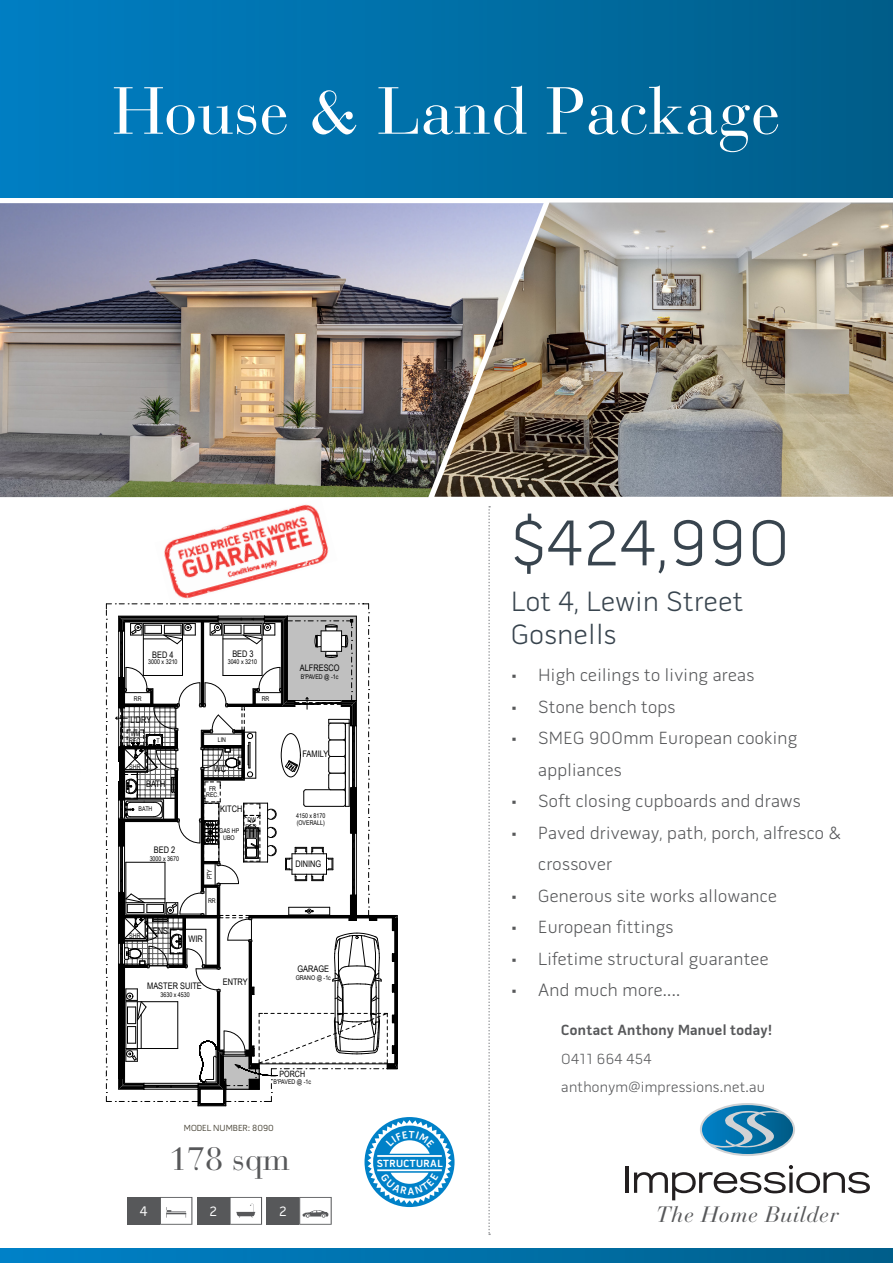
<style>
.page{position:relative;width:893px;height:1263px;background:#fff}
.page>*{position:absolute;margin:0;border:0;box-sizing:border-box;transform-origin:0 0}
.t1{font:66px "Bauer Bodoni";color:#fff}
.t2{font:300 66px "Pill Gothic 600 mg";letter-spacing:.02em;color:#38444e}
.t3{font:32.55px "Bauer Bodoni";color:#57585a}
.t4{font:300 28.5px "Pill Gothic 600 mg";letter-spacing:.02em;color:#38444e}
.t5{font:italic 22.05px "Bauer Bodoni";letter-spacing:.025em;color:#57585a}
.t6{font:300 18px/31.5px "Pill Gothic 600 mg";letter-spacing:.02em;color:#57585a}
.t7{font:18px "Arial Narrow";color:#000}
.t8{font:300 15px "Pill Gothic 600 mg";letter-spacing:.02em;color:#57585a}
.t9{font:700 15px "Pill Gothic 600 mg";letter-spacing:.02em;color:#57585a}
.t10{font:14.1px "Pill Gothic 600 mg";color:#fff}
.t11{font:700 10.65px "Pill Gothic 600 mg";letter-spacing:.04em;color:#fff}
.t12{font:9px "Arial Narrow";color:#000}
.t13{font:9px "Pill Gothic 600 mg";color:#4b473a}
.t14{font:8.7px "Arial Narrow";color:#000}
.t15{font:6.45px/6.6px "Arial Narrow";color:#000}
</style>
<div class="page">
<div style="left:0;top:1px;width:893px;height:197px;background:linear-gradient(to right,#007fc3,#005e8a)"></div>
<img style="left:154px;top:504px;width:184px;height:100px">
<div style="left:700px;top:1103px;width:95px;height:53px;background:#d1d2d4;border-radius:50%"></div>
<svg style="left:702px;top:1105px;width:91px;height:49px"></svg>
<hr style="left:625px;top:1166px;width:3px;height:27px;background:#231f20">
<svg style="left:634px;top:1165px;width:236px;height:35px"></svg>
<svg style="left:0;top:1248px;width:893px;height:15px;background:#0070aa"></svg>
<div style="left:127px;top:1197px;width:33px;height:28px;background:#57585a"></div>
<div style="left:197px;top:1197px;width:33px;height:28px;background:#57585a"></div>
<div style="left:267px;top:1197px;width:32px;height:28px;background:#57585a"></div>
<svg style="left:230px;top:1197px;width:32px;height:28px"></svg>
<svg style="left:160px;top:1197px;width:32px;height:28px"></svg>
<svg style="left:299px;top:1197px;width:33px;height:28px"></svg>
<svg style="left:488px;top:506px;width:2px;height:729px"></svg>
<svg style="left:364px;top:1117px;width:90px;height:90px"></svg>
<img style="left:0;top:203px;width:434px;height:294px">
<img style="left:434px;top:202px;width:459px;height:295px">
<svg style="left:105px;top:604px;width:293px;height:502px"></svg>
<svg style="left:368px;top:1120px;width:83px;height:84px"></svg>
<p class="t1" style="left:113px;top:72px;width:669px">House &amp; Land Package</p>
<p class="t12" style="left:232px;top:649px;width:23px">BED 3</p>
<p class="t12" style="left:152px;top:649px;width:23px">BED 4</p>
<p class="t15" style="left:148px;top:658px;width:31px">3000 x 3210</p>
<p class="t15" style="left:228px;top:659px;width:31px">3040 x 3210</p>
<p class="t15" style="left:134px;top:695px;width:9px">RR</p>
<p class="t15" style="left:262px;top:695px;width:9px">RR</p>
<p class="t12" style="left:130px;top:714px;width:23px">L'DRY</p>
<p class="t15" style="left:129px;top:730px;width:14px">WM<br>REC.</p>
<p class="t15" style="left:129px;top:764px;width:13px">SHR</p>
<p class="t15" style="left:157px;top:737px;width:5px">T</p>
<p class="t12" style="left:146px;top:779px;width:21px">BATH</p>
<p class="t15" style="left:139px;top:805px;width:15px">BATH</p>
<p class="t12" style="left:154px;top:845px;width:23px">BED 2</p>
<p class="t15" style="left:150px;top:855px;width:31px">3000 x 3670</p>
<p class="t15" style="left:129px;top:932px;width:13px">SHR</p>
<p class="t12" style="left:153px;top:925px;width:17px">ENS</p>
<p class="t15" style="left:218px;top:737px;width:10px">LIN</p>
<p class="t12" style="left:214px;top:764px;width:14px">WC</p>
<p class="t15" style="left:206px;top:785px;width:14px;text-align:center">FR<br>REC.</p>
<p class="t12" style="left:220px;top:804px;width:24px">KITCH</p>
<p class="t15" style="left:246px;top:816px;width:14px">DW<br>REC.</p>
<p class="t15" style="left:219px;top:827px;width:22px">GAS HP</p>
<p class="t15" style="left:223px;top:834px;width:13px">UBO</p>
<p class="t15" style="left:206px;top:879px;width:12px;rotate:-90deg">PTY</p>
<p class="t15" style="left:208px;top:897px;width:9px">RR</p>
<p class="t12" style="left:188px;top:933px;width:16px">WIR</p>
<p class="t12" style="left:147px;top:981px;width:56px">MASTER SUITE</p>
<p class="t15" style="left:160px;top:991px;width:31px">3630 x 4530</p>
<p class="t12" style="left:223px;top:977px;width:26px">ENTRY</p>
<p class="t12" style="left:300px;top:663px;width:41px">ALFRESCO</p>
<p class="t15" style="left:301px;top:673px;width:39px">B'PAVED @ -1c</p>
<p class="t12" style="left:302px;top:748px;width:27px">FAMILY</p>
<p class="t15" style="left:296px;top:812px;width:31px;line-height:7.5px">4150 x 8170 (OVERALL)</p>
<p class="t12" style="left:295px;top:859px;width:27px">DINING</p>
<p class="t12" style="left:297px;top:963px;width:33px">GARAGE</p>
<p class="t15" style="left:296px;top:974px;width:37px">GRANO @ -1c</p>
<p class="t14" style="left:280px;top:1069px;width:27px">PORCH</p>
<p class="t15" style="left:274px;top:1078px;width:39px">B'PAVED @ -1c</p>
<p class="t13" style="left:184px;top:1125px;width:92px">MODEL NUMBER: 8090</p>
<p class="t3" style="left:169px;top:1140px;width:123px">178 sqm</p>
<p class="t7" style="left:234px;top:1153px;width:53px">SCOPE</p>
<p class="t10" style="left:140px;top:1206px;width:9px">4</p>
<p class="t10" style="left:210px;top:1206px;width:9px">2</p>
<p class="t10" style="left:279px;top:1206px;width:9px">2</p>
<p class="t11" style="left:377px;top:1159px;width:68px">STRUCTURAL</p>
<p class="t2" style="left:511px;top:517px;width:280px">$424,990</p>
<p class="t4" style="left:511px;top:590px;width:234px">Lot 4, Lewin Street</p>
<p class="t4" style="left:511px;top:623px;width:107px">Gosnells</p>
<p class="t6" style="left:511px;top:661px;width:245px">• High ceilings to living areas</p>
<p class="t6" style="left:511px;top:692px;width:166px">• Stone bench tops</p>
<p class="t6" style="left:538px;top:724px;width:260px;text-indent:-27px">• SMEG 900mm European cooking appliances</p>
<p class="t6" style="left:511px;top:787px;width:291px">• Soft closing cupboards and draws</p>
<p class="t6" style="left:538px;top:818px;width:304px;text-indent:-27px">• Paved driveway, path, porch, alfresco &amp; crossover</p>
<p class="t6" style="left:511px;top:881px;width:267px">• Generous site works allowance</p>
<p class="t6" style="left:511px;top:913px;width:164px">• European fittings</p>
<p class="t6" style="left:511px;top:944px;width:259px">• Lifetime structural guarantee</p>
<p class="t6" style="left:511px;top:976px;width:171px">• And much more....</p>
<p class="t9" style="left:561px;top:1024px;width:212px">Contact Anthony Manuel today!</p>
<p class="t8" style="left:561px;top:1053px;width:92px">0411 664 454</p>
<p class="t8" style="left:561px;top:1081px;width:205px">anthonym@impressions.net.au</p>
<p class="t5" style="left:656px;top:1201px;width:184px">The Home Builder</p>
</div>
